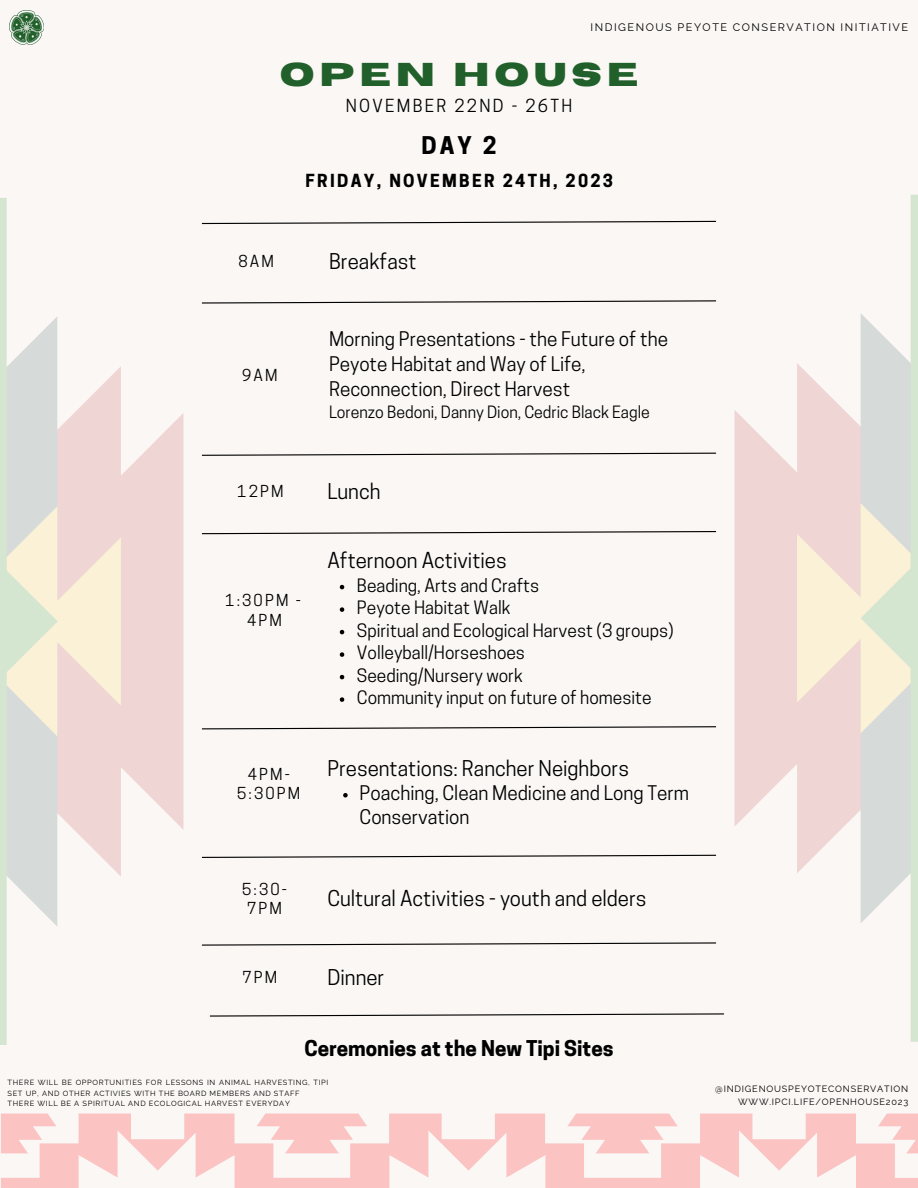
<style>
.page{position:relative;width:918px;height:1188px;background:#faf7f5}
.page>*{position:absolute;margin:0;border:0;box-sizing:border-box;transform-origin:0 0}
.t1{font:700 32.85px "Horizon";letter-spacing:.145em;color:#22602b}
.t2{font:700 22.95px "Cooper Hewitt";color:#000}
.t3{font:20.4px "Cooper Hewitt";color:#000}
.t4{font:700 20.4px "Cooper Hewitt";color:#000}
.t5{font:18.9px/24.8px "Cooper Hewitt";color:#000}
.t6{font:17.4px "Cooper Hewitt";color:#000}
.t7{font:700 16.95px "Cooper Hewitt";letter-spacing:.135em;color:#000}
.t8{font:16.95px "Cooper Hewitt";letter-spacing:.135em;color:#000}
.t9{font:15.9px "Cooper Hewitt";color:#000}
.t10{font:15.45px/19px "Cooper Hewitt";letter-spacing:.135em;color:#000;text-align:center}
.t11{font:10.95px "Raleway";letter-spacing:.135em;color:#000}
.t12{font:9.15px "Raleway";letter-spacing:.085em;color:#000}
.t13{font:7.5px/10.6px "Raleway";letter-spacing:.085em;color:#000}
</style>
<div class="page">
<svg style="left:201px;top:220px;width:516px;height:5px"></svg>
<svg style="left:201px;top:452px;width:515px;height:4px"></svg>
<svg style="left:202px;top:300px;width:514px;height:4px"></svg>
<svg style="left:201px;top:531px;width:516px;height:4px"></svg>
<img style="left:10px;top:11px;width:34px;height:33px">
<svg style="left:340px;top:585px;width:4px;height:4px"></svg>
<svg style="left:340px;top:607px;width:4px;height:5px"></svg>
<svg style="left:340px;top:630px;width:4px;height:4px"></svg>
<svg style="left:340px;top:652px;width:4px;height:5px"></svg>
<svg style="left:340px;top:675px;width:4px;height:4px"></svg>
<svg style="left:340px;top:697px;width:4px;height:5px"></svg>
<svg style="left:121px;top:414px;width:62px;height:415px;fill:#f0d5d5"></svg>
<svg style="left:58px;top:366px;width:63px;height:510px"></svg>
<svg style="left:0;top:198px;width:58px;height:847px"></svg>
<svg style="left:734px;top:410px;width:63px;height:416px;fill:#f0d5d5"></svg>
<svg style="left:797px;top:314px;width:64px;height:609px"></svg>
<svg style="left:861px;top:195px;width:57px;height:847px"></svg>
<svg style="left:1px;top:1113px;width:917px;height:75px;fill:#fbc3c2"></svg>
<svg style="left:201px;top:726px;width:516px;height:4px"></svg>
<svg style="left:343px;top:793px;width:5px;height:4px"></svg>
<svg style="left:201px;top:854px;width:516px;height:4px"></svg>
<svg style="left:202px;top:942px;width:514px;height:4px"></svg>
<svg style="left:209px;top:1013px;width:515px;height:4px"></svg>
<p class="t11" style="left:591px;top:21px;width:319px">INDIGENOUS PEYOTE CONSERVATION INITIATIVE</p>
<p class="t1" style="left:280px;top:58px;width:360px">OPEN HOUSE</p>
<p class="t8" style="left:346px;top:99px;width:228px">NOVEMBER 22ND - 26TH</p>
<p class="t10" style="left:239px;top:254px;width:37px">8AM</p>
<p class="t10" style="left:242px;top:368px;width:37px">9AM</p>
<p class="t2" style="left:421px;top:136px;width:77px">DAY 2</p>
<p class="t7" style="left:306px;top:175px;width:309px">FRIDAY, NOVEMBER 24TH, 2023</p>
<p class="t3" style="left:329px;top:254px;width:89px">Breakfast</p>
<p class="t5" style="left:329px;top:329px;width:341px">Morning Presentations - the Future of the<br>Peyote Habitat and Way of Life,<br>Reconnection, Direct Harvest</p>
<p class="t9" style="left:329px;top:406px;width:322px">Lorenzo Bedoni, Danny Dion, Cedric Black Eagle</p>
<p class="t10" style="left:237px;top:483px;width:48px">12PM</p>
<p class="t3" style="left:327px;top:484px;width:55px">Lunch</p>
<p class="t10" style="left:225px;top:593px;width:77px">1:30PM -<br>4PM</p>
<p class="t10" style="left:237px;top:767px;width:65px">4PM-<br>5:30PM</p>
<p class="t3" style="left:327px;top:553px;width:181px">Afternoon Activities</p>
<p class="t6" style="left:357px;top:579px;width:184px">Beading, Arts and Crafts</p>
<p class="t6" style="left:357px;top:601px;width:155px">Peyote Habitat Walk</p>
<p class="t6" style="left:357px;top:624px;width:318px">Spiritual and Ecological Harvest (3 groups)</p>
<p class="t6" style="left:357px;top:646px;width:170px">Volleyball/Horseshoes</p>
<p class="t6" style="left:357px;top:669px;width:167px">Seeding/Nursery work</p>
<p class="t6" style="left:357px;top:691px;width:296px">Community input on future of homesite</p>
<p class="t3" style="left:327px;top:761px;width:303px">Presentations: Rancher Neighbors</p>
<p class="t5" style="left:360px;top:783px;width:331px">Poaching, Clean Medicine and Long Term<br>Conservation</p>
<p class="t10" style="left:242px;top:882px;width:46px">5:30-<br>7PM</p>
<p class="t3" style="left:327px;top:891px;width:321px">Cultural Activities - youth and elders</p>
<p class="t10" style="left:242px;top:970px;width:36px">7PM</p>
<p class="t3" style="left:327px;top:970px;width:59px">Dinner</p>
<p class="t4" style="left:304px;top:1041px;width:311px">Ceremonies at the New Tipi Sites</p>
<p class="t13" style="left:8px;top:1077px;width:322px">THERE WILL BE OPPORTUNITIES FOR LESSONS IN ANIMAL HARVESTING, TIPI<br>SET UP, AND OTHER ACTIVIES WITH THE BOARD MEMBERS AND STAFF</p>
<p class="t13" style="left:8px;top:1098px;width:284px">THERE WILL BE A SPIRITUAL AND ECOLOGICAL HARVEST EVERYDAY</p>
<p class="t12" style="left:715px;top:1084px;width:194px">@INDIGENOUSPEYOTECONSERVATION</p>
<p class="t12" style="left:738px;top:1097px;width:171px">WWW.IPCI.LIFE/OPENHOUSE2023</p>
</div>
